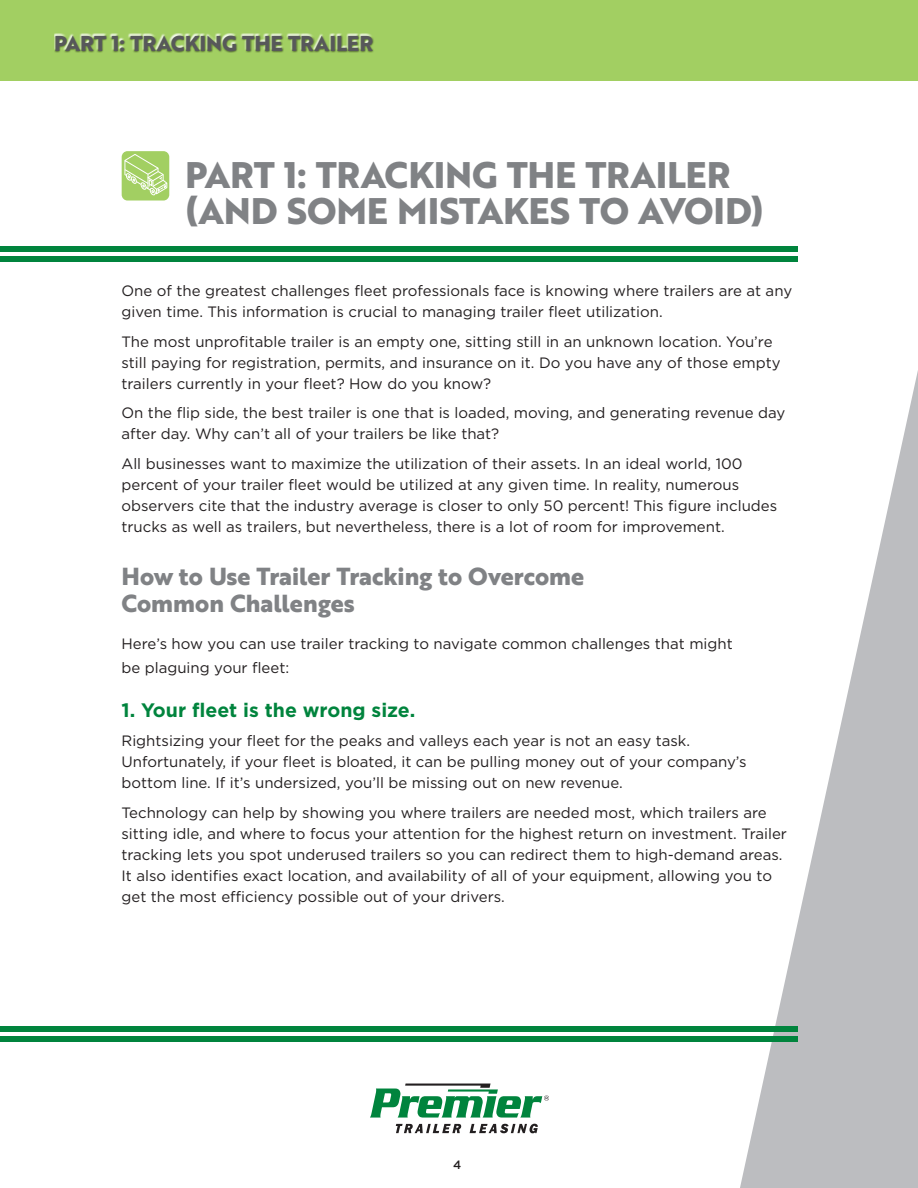
<style>
.page{position:relative;width:918px;height:1188px;background:#fff}
.page>*{position:absolute;margin:0;border:0;box-sizing:border-box;transform-origin:0 0}
.headline{font:700 36px/36px "Brother 1816 Extra";letter-spacing:-.005em;color:#808285}
.subhead{font:700 24px/27px "Brother 1816 Extra";color:#808285}
.t1{font:700 21px "Brother 1816 Extra";color:#57585a}
.sub_subhead{font:700 19.5px "Gotham";color:#00843d}
.body_copy{font:15px/21px "Gotham";color:#231f20}
.body_copy-2{font:500 12px "Gotham";color:#231f20}
</style>
<div class="page">
<svg style="left:737px;top:371px;width:181px;height:817px"></svg>
<div style="left:0;top:0;width:918px;height:81px;background:#a2cf62"></div>
<svg style="left:396px;top:1124px;width:65px;height:9px"></svg>
<svg style="left:470px;top:1124px;width:68px;height:9px"></svg>
<svg style="left:370px;top:1084px;width:178px;height:34px"></svg>
<div style="left:0;top:246px;width:797px;height:5px;background:#00843d"></div>
<div style="left:0;top:256px;width:797px;height:5px;background:#00843d"></div>
<div style="left:0;top:1026px;width:797px;height:5px;background:#00843d"></div>
<div style="left:0;top:1036px;width:797px;height:5px;background:#00843d"></div>
<svg style="left:54px;top:33px;width:315px;height:1px"></svg>
<div style="left:54px;top:34px;width:321px;height:19px;background:#231f20;opacity:.44"></div>
<div style="left:122px;top:151px;width:47px;height:50px;background:#a2cf62;border-radius:6px"></div>
<svg style="left:124px;top:153px;width:44px;height:43px"></svg>
<h3 class="t1" style="left:54px;top:27px;width:321px">PART 1: TRACKING THE TRAILER</h3>
<p class="headline" style="left:185px;top:156px;width:580px">PART 1: TRACKING THE TRAILER (AND SOME MISTAKES TO AVOID)</p>
<p class="body_copy" style="left:122px;top:280px;width:672px">One of the greatest challenges fleet professionals face is knowing where trailers are at any given time. This information is crucial to managing trailer fleet utilization.</p>
<p class="body_copy" style="left:122px;top:331px;width:661px">The most unprofitable trailer is an empty one, sitting still in an unknown location. You’re still paying for registration, permits, and insurance on it. Do you have any of those empty trailers currently in your fleet? How do you know?</p>
<p class="body_copy" style="left:122px;top:402px;width:665px">On the flip side, the best trailer is one that is loaded, moving, and generating revenue day after day. Why can’t all of your trailers be like that?</p>
<p class="body_copy" style="left:122px;top:453px;width:657px">All businesses want to maximize the utilization of their assets. In an ideal world, 100 percent of your trailer fleet would be utilized at any given time. In reality, numerous observers cite that the industry average is closer to only 50 percent! This figure includes trucks as well as trailers, but nevertheless, there is a lot of room for improvement.</p>
<p class="subhead" style="left:122px;top:562px;width:464px">How to Use Trailer Tracking to Overcome<br>Common Challenges</p>
<p class="body_copy" style="left:122px;top:632px;width:613px;line-height:24px">Here’s how you can use trailer tracking to navigate common challenges that might be plaguing your fleet:</p>
<p class="sub_subhead" style="left:122px;top:697px;width:295px">1. Your fleet is the wrong size.</p>
<p class="body_copy" style="left:122px;top:730px;width:627px">Rightsizing your fleet for the peaks and valleys each year is not an easy task.<br>Unfortunately, if your fleet is bloated, it can be pulling money out of your company’s bottom line. If it’s undersized, you’ll be missing out on new revenue.</p>
<p class="body_copy" style="left:122px;top:802px;width:667px">Technology can help by showing you where trailers are needed most, which trailers are sitting idle, and where to focus your attention for the highest return on investment. Trailer tracking lets you spot underused trailers so you can redirect them to high-demand areas.<br>It also identifies exact location, and availability of all of your equipment, allowing you to get the most efficiency possible out of your drivers.</p>
<p class="body_copy-2" style="left:453px;top:1157px;width:10px">4</p>
</div>
